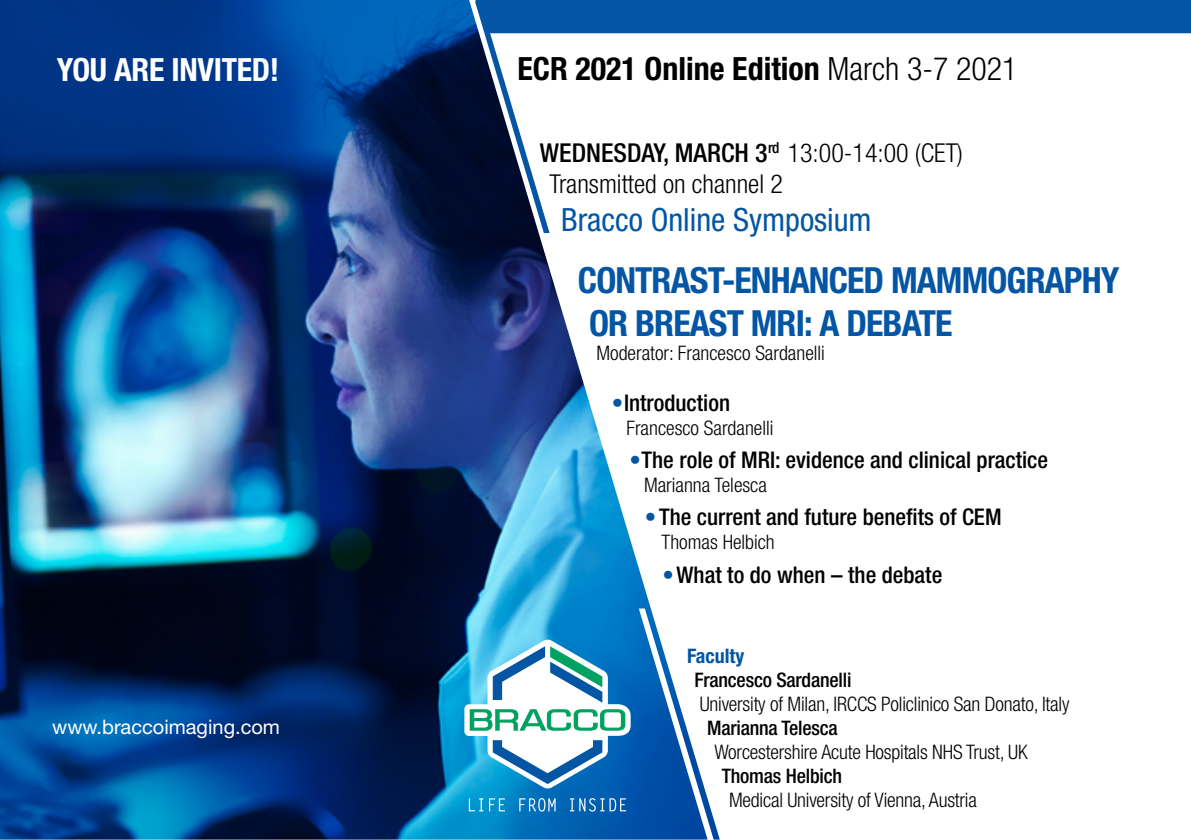
<style>
.page{position:relative;width:1191px;height:840px;background:#fff}
.page>*{position:absolute;margin:0;border:0;box-sizing:border-box;transform-origin:0 0}
.t1{font:700 condensed 36px/43.2px "Helvetica Neue LT Std";letter-spacing:-.025em;color:#0456a4}
.t2{font:700 condensed 32px "Helvetica Neue LT Std";color:#000}
.t3{font:condensed 32px "Helvetica Neue LT Std";color:#0456a4}
.t4{font:700 condensed 32px "Helvetica Neue LT Std";letter-spacing:-.01em;color:#fff}
.t5{font:300 condensed 26px/31.2px "Helvetica Neue LT Std";color:#000}
.t6{font:500 condensed 23px "Helvetica Neue LT Std";color:#000}
.t7{font:300 condensed 20px "Helvetica Neue LT Std";letter-spacing:-.01em;color:#000}
.t8{font:500 condensed 20px "Helvetica Neue LT Std";letter-spacing:-.01em;color:#000}
.t9{font:20px "Helvetica Neue LT Std";color:#fff}
.t10{font:700 condensed 20px "Helvetica Neue LT Std";color:#0456a4}
.s1{font-weight:300}
.s2{font-weight:500}
.s3{color:#0456a4}
</style>
<div class="page">
<img style="left:0;top:0;width:720px;height:839px">
<svg style="left:469px;top:797px;width:157px;height:14px"></svg>
<svg style="left:464px;top:639px;width:166px;height:149px"></svg>
<svg style="left:475px;top:0;width:716px;height:233px"></svg>
<h2 class="t4" style="left:57px;top:50px;width:224px">YOU ARE INVITED!</h2>
<h2 class="t2" style="left:517px;top:49px;width:501px">ECR 2021 Online Edition <span class="s1">March 3-7 2021</span></h2>
<h3 class="t5" style="left:549px;top:136px;width:415px;text-indent:-10px"><span class="s2">WEDNESDAY, MARCH 3</span><sup>rd</sup> 13:00-14:00 (CET)<br>Transmitted on channel 2</h3>
<h2 class="t3" style="left:561px;top:201px;width:312px">Bracco Online Symposium</h2>
<p class="t9" style="left:52px;top:714px;width:229px">www.braccoimaging.com</p>
<h1 class="t1" style="left:589px;top:258px;width:532px;text-indent:-11px">CONTRAST-ENHANCED MAMMOGRAPHY<br>OR BREAST MRI: A DEBATE</h1>
<p class="t7" style="left:596px;top:341px;width:230px">Moderator: Francesco Sardanelli</p>
<p class="t6" style="left:612px;top:388px;width:120px"><span class="s3">•</span>Introduction</p>
<p class="t7" style="left:626px;top:416px;width:148px">Francesco Sardanelli</p>
<p class="t6" style="left:629px;top:445px;width:420px"><span class="s3">•</span>The role of MRI: evidence and clinical practice</p>
<p class="t7" style="left:644px;top:473px;width:124px">Marianna Telesca</p>
<p class="t6" style="left:645px;top:503px;width:358px"><span class="s3">•</span>The current and future benefits of CEM</p>
<p class="t7" style="left:661px;top:530px;width:115px">Thomas Helbich</p>
<p class="t6" style="left:662px;top:560px;width:281px"><span class="s3">•</span>What to do when – the debate</p>
<p class="t10" style="left:687px;top:643px;width:59px">Faculty</p>
<p class="t8" style="left:694px;top:668px;width:159px">Francesco Sardanelli</p>
<p class="t7" style="left:699px;top:692px;width:371px">University of Milan, IRCCS Policlinico San Donato, Italy</p>
<p class="t8" style="left:707px;top:716px;width:132px">Marianna Telesca</p>
<p class="t7" style="left:714px;top:740px;width:315px">Worcestershire Acute Hospitals NHS Trust, UK</p>
<p class="t8" style="left:722px;top:764px;width:122px">Thomas Helbich</p>
<p class="t7" style="left:729px;top:788px;width:249px">Medical University of Vienna, Austria</p>
</div>
